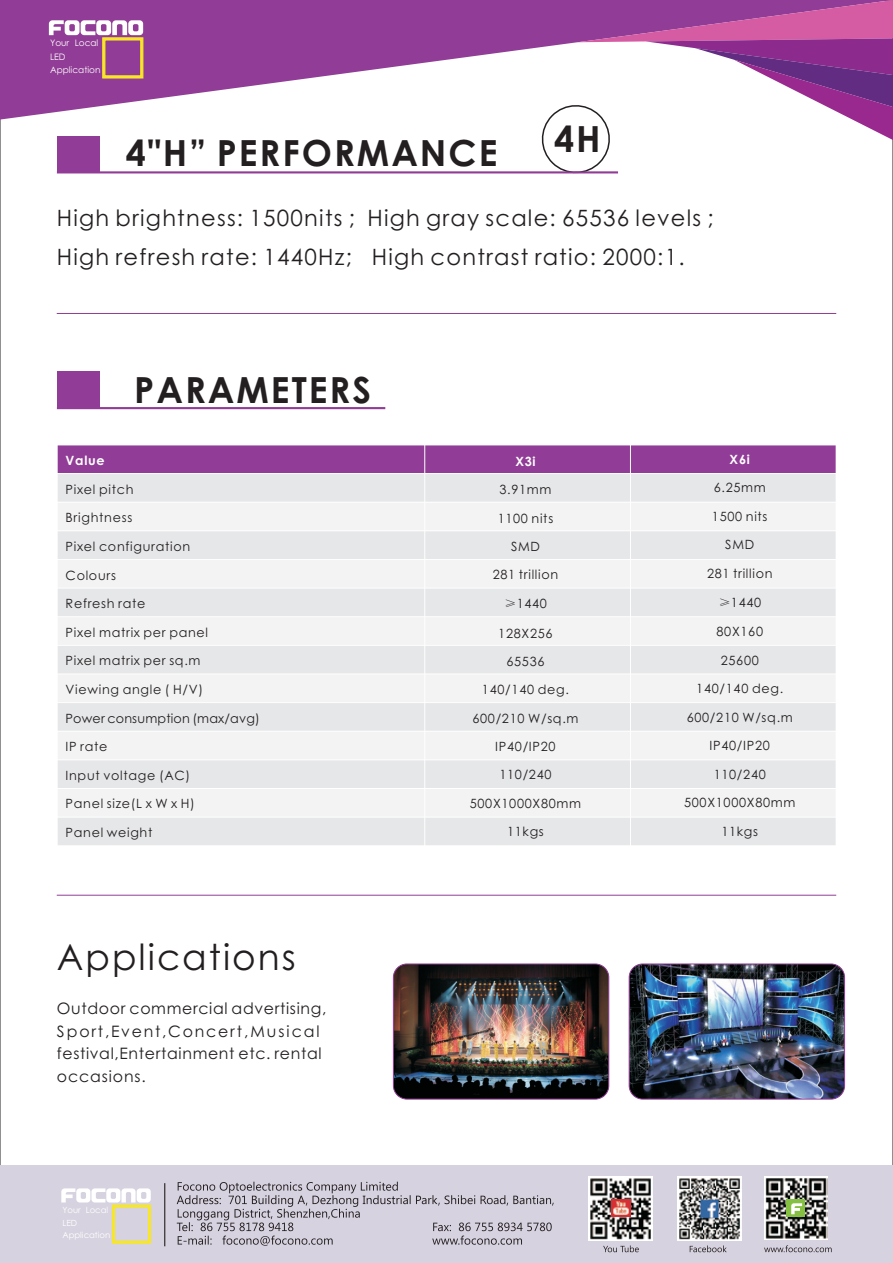
<style>
.page{position:relative;width:893px;height:1263px;background:#fff}
.page>*{position:absolute;margin:0;border:0;box-sizing:border-box;transform-origin:0 0}
.t1{font:700 36px "Century Gothic";letter-spacing:.055em;color:#231f20}
.t2{font:36px "Century Gothic";letter-spacing:.055em;color:#231f20}
.t3{font:22.5px/39.2px "Century Gothic";letter-spacing:.055em;color:#231f20}
.t4{font:15.75px/22.5px "Century Gothic";letter-spacing:.04em;color:#231f20}
.t5{font:12.75px "Century Gothic";letter-spacing:.055em;color:#231f20}
.t6{font:12.75px "Century Gothic";letter-spacing:.015em;color:#231f20}
.t7{font:700 12.75px "Century Gothic";letter-spacing:.055em;color:#fff}
.t8{font:9px/13.4px "Century Gothic";color:#fff}
.t9{font:8.55px/12.6px "Century Gothic";color:#fff}
.s1{font-family:"Adobe Fangsong Std"}
</style>
<div class="page">
<div style="left:57px;top:445px;width:368px;height:29px;background:#913c96"></div>
<div style="left:425px;top:445px;width:205px;height:29px;background:#913c96"></div>
<div style="left:630px;top:445px;width:206px;height:29px;background:#913c96"></div>
<div style="left:57px;top:474px;width:368px;height:28px;background:#e6e7e9"></div>
<div style="left:425px;top:474px;width:205px;height:28px;background:#e6e7e9"></div>
<div style="left:630px;top:474px;width:206px;height:28px;background:#e6e7e9"></div>
<div style="left:57px;top:502px;width:368px;height:29px;background:#f3f3f3"></div>
<div style="left:425px;top:502px;width:205px;height:29px;background:#f3f3f3"></div>
<div style="left:630px;top:502px;width:206px;height:29px;background:#f3f3f3"></div>
<div style="left:57px;top:531px;width:368px;height:28px;background:#e6e7e9"></div>
<div style="left:425px;top:531px;width:205px;height:28px;background:#e6e7e9"></div>
<div style="left:630px;top:531px;width:206px;height:28px;background:#e6e7e9"></div>
<div style="left:57px;top:559px;width:368px;height:29px;background:#f3f3f3"></div>
<div style="left:425px;top:559px;width:205px;height:29px;background:#f3f3f3"></div>
<div style="left:630px;top:559px;width:206px;height:29px;background:#f3f3f3"></div>
<div style="left:57px;top:588px;width:368px;height:29px;background:#e6e7e9"></div>
<div style="left:425px;top:588px;width:205px;height:29px;background:#e6e7e9"></div>
<div style="left:630px;top:588px;width:206px;height:29px;background:#e6e7e9"></div>
<div style="left:57px;top:617px;width:368px;height:28px;background:#f3f3f3"></div>
<div style="left:425px;top:617px;width:205px;height:28px;background:#f3f3f3"></div>
<div style="left:630px;top:617px;width:206px;height:28px;background:#f3f3f3"></div>
<div style="left:57px;top:645px;width:368px;height:29px;background:#e6e7e9"></div>
<div style="left:425px;top:645px;width:205px;height:29px;background:#e6e7e9"></div>
<div style="left:630px;top:645px;width:206px;height:29px;background:#e6e7e9"></div>
<div style="left:57px;top:674px;width:368px;height:29px;background:#f3f3f3"></div>
<div style="left:425px;top:674px;width:205px;height:29px;background:#f3f3f3"></div>
<div style="left:630px;top:674px;width:206px;height:29px;background:#f3f3f3"></div>
<div style="left:57px;top:703px;width:368px;height:28px;background:#e6e7e9"></div>
<div style="left:425px;top:703px;width:205px;height:28px;background:#e6e7e9"></div>
<div style="left:630px;top:703px;width:206px;height:28px;background:#e6e7e9"></div>
<div style="left:57px;top:731px;width:368px;height:29px;background:#f3f3f3"></div>
<div style="left:425px;top:731px;width:205px;height:29px;background:#f3f3f3"></div>
<div style="left:630px;top:731px;width:206px;height:29px;background:#f3f3f3"></div>
<div style="left:57px;top:760px;width:368px;height:28px;background:#e6e7e9"></div>
<div style="left:425px;top:760px;width:205px;height:28px;background:#e6e7e9"></div>
<div style="left:630px;top:760px;width:206px;height:28px;background:#e6e7e9"></div>
<div style="left:57px;top:788px;width:368px;height:29px;background:#f3f3f3"></div>
<div style="left:425px;top:788px;width:205px;height:29px;background:#f3f3f3"></div>
<div style="left:630px;top:788px;width:206px;height:29px;background:#f3f3f3"></div>
<div style="left:57px;top:817px;width:368px;height:29px;background:#e6e7e9"></div>
<div style="left:425px;top:817px;width:205px;height:29px;background:#e6e7e9"></div>
<div style="left:630px;top:817px;width:206px;height:29px;background:#e6e7e9"></div>
<hr style="left:57px;top:444px;width:1px;height:402px;background:#fff">
<hr style="left:424px;top:444px;width:1px;height:402px;background:#fff">
<hr style="left:630px;top:444px;width:1px;height:402px;background:#fff">
<hr style="left:57px;top:845px;width:780px;height:1px;background:#fff">
<hr style="left:57px;top:817px;width:780px;height:1px;background:#fff">
<hr style="left:57px;top:788px;width:780px;height:1px;background:#fff">
<hr style="left:57px;top:759px;width:780px;height:1px;background:#fff">
<hr style="left:57px;top:731px;width:780px;height:1px;background:#fff">
<hr style="left:57px;top:702px;width:780px;height:1px;background:#fff">
<hr style="left:57px;top:673px;width:780px;height:1px;background:#fff">
<hr style="left:57px;top:645px;width:780px;height:1px;background:#fff">
<hr style="left:57px;top:616px;width:780px;height:1px;background:#fff">
<hr style="left:57px;top:588px;width:780px;height:1px;background:#fff">
<hr style="left:57px;top:559px;width:780px;height:1px;background:#fff">
<hr style="left:57px;top:530px;width:780px;height:1px;background:#fff">
<hr style="left:57px;top:502px;width:780px;height:1px;background:#fff">
<hr style="left:57px;top:473px;width:780px;height:1px;background:#fff">
<div style="left:0;top:1165px;width:893px;height:98px;background:#d7d2df"></div>
<img style="left:393px;top:964px;width:216px;height:135px;border-radius:14px">
<div style="left:393px;top:963px;width:216px;height:136px;border:1px solid #913c96;border-radius:14px"></div>
<img style="left:629px;top:964px;width:216px;height:135px;border-radius:14px">
<div style="left:629px;top:963px;width:216px;height:136px;border:1px solid #913c96;border-radius:14px"></div>
<img style="left:589px;top:1176px;width:64px;height:6px">
<img style="left:677px;top:1176px;width:64px;height:6px">
<img style="left:764px;top:1176px;width:63px;height:6px">
<svg style="left:177px;top:1182px;width:655px;height:70px"></svg>
<hr style="left:164px;top:1183px;width:1px;height:63px;background:#231f20">
<div style="left:57px;top:136px;width:42px;height:36px;background:#913c96"></div>
<hr style="left:57px;top:171px;width:561px;height:2px;background:#913c96">
<div style="left:57px;top:371px;width:42px;height:37px;background:#913c96"></div>
<hr style="left:57px;top:407px;width:328px;height:2px;background:#913c96">
<hr style="left:57px;top:313px;width:779px;height:1px;background:#913c96">
<hr style="left:57px;top:895px;width:779px;height:1px;background:#913c96">
<svg style="left:0;top:0;width:537px;height:120px;fill:#913c96"></svg>
<svg style="left:49px;top:20px;width:95px;height:59px;background:#ac6c9d"></svg>
<svg style="left:61px;top:1188px;width:91px;height:56px"></svg>
<svg style="left:537px;top:0;width:356px;height:178px"></svg>
<p class="t8" style="left:50px;top:37px;width:52px">Your Local<br>LED<br>Application</p>
<h1 class="t1" style="left:126px;top:139px;width:373px">4"H” PERFORMANCE</h1>
<h1 class="t1" style="left:554px;top:125px;width:48px">4H</h1>
<h2 class="t3" style="left:57px;top:200px;width:658px">High brightness: 1500nits ; High gray scale: 65536 levels ;<br>High refresh rate: 1440Hz; High contrast ratio: 2000:1.</h2>
<h1 class="t1" style="left:134px;top:376px;width:238px">PARAMETERS</h1>
<p class="t7" style="left:66px;top:456px;width:41px">Value</p>
<p class="t5" style="left:66px;top:484px;width:69px">Pixel pitch</p>
<p class="t5" style="left:66px;top:513px;width:68px">Brightness</p>
<p class="t5" style="left:66px;top:541px;width:126px">Pixel configuration</p>
<p class="t5" style="left:66px;top:570px;width:52px">Colours</p>
<p class="t5" style="left:66px;top:599px;width:81px">Refresh rate</p>
<p class="t5" style="left:66px;top:627px;width:144px">Pixel matrix per panel</p>
<p class="t5" style="left:66px;top:656px;width:136px">Pixel matrix per sq.m</p>
<p class="t5" style="left:66px;top:684px;width:139px">Viewing angle ( H/V)</p>
<p class="t6" style="left:66px;top:713px;width:196px">Power consumption (max/avg)</p>
<p class="t5" style="left:66px;top:741px;width:43px">IP rate</p>
<p class="t5" style="left:66px;top:770px;width:126px">Input voltage (AC)</p>
<p class="t5" style="left:66px;top:799px;width:131px">Panel size(L x W x H)</p>
<p class="t5" style="left:66px;top:827px;width:88px">Panel weight</p>
<h1 class="t2" style="left:57px;top:943px;width:240px">Applications</h1>
<p class="t4" style="left:57px;top:999px;width:271px">Outdoor commercial advertising,<br>Sport,Event,Concert,Musical festival,Entertainment etc. rental occasions.</p>
<p class="t9" style="left:62px;top:1204px;width:49px">Your Local<br>LED<br>Application</p>
<p class="t7" style="left:515px;top:456px;width:22px">X3i</p>
<p class="t5" style="left:499px;top:485px;width:54px">3.91mm</p>
<p class="t5" style="left:498px;top:513px;width:57px">1100 nits</p>
<p class="t5" style="left:511px;top:541px;width:30px">SMD</p>
<p class="t5" style="left:493px;top:570px;width:67px">281 trillion</p>
<p class="t5" style="left:504px;top:598px;width:45px"><span class="s1">≥</span>1440</p>
<p class="t5" style="left:498px;top:628px;width:56px">128X256</p>
<p class="t5" style="left:506px;top:656px;width:40px">65536</p>
<p class="t5" style="left:482px;top:685px;width:88px">140/140 deg.</p>
<p class="t5" style="left:472px;top:713px;width:108px">600/210 W/sq.m</p>
<p class="t5" style="left:495px;top:741px;width:62px">IP40/IP20</p>
<p class="t5" style="left:499px;top:770px;width:54px">110/240</p>
<p class="t5" style="left:470px;top:798px;width:113px">500X1000X80mm</p>
<p class="t5" style="left:507px;top:826px;width:38px">11kgs</p>
<p class="t7" style="left:730px;top:454px;width:22px">X6i</p>
<p class="t5" style="left:714px;top:483px;width:54px">6.25mm</p>
<p class="t5" style="left:712px;top:511px;width:57px">1500 nits</p>
<p class="t5" style="left:725px;top:540px;width:30px">SMD</p>
<p class="t5" style="left:707px;top:568px;width:67px">281 trillion</p>
<p class="t5" style="left:718px;top:597px;width:45px"><span class="s1">≥</span>1440</p>
<p class="t5" style="left:716px;top:627px;width:48px">80X160</p>
<p class="t5" style="left:721px;top:655px;width:40px">25600</p>
<p class="t5" style="left:696px;top:684px;width:88px">140/140 deg.</p>
<p class="t5" style="left:687px;top:712px;width:108px">600/210 W/sq.m</p>
<p class="t5" style="left:710px;top:741px;width:62px">IP40/IP20</p>
<p class="t5" style="left:714px;top:769px;width:54px">110/240</p>
<p class="t5" style="left:684px;top:798px;width:113px">500X1000X80mm</p>
<p class="t5" style="left:721px;top:826px;width:38px">11kgs</p>
</div>
